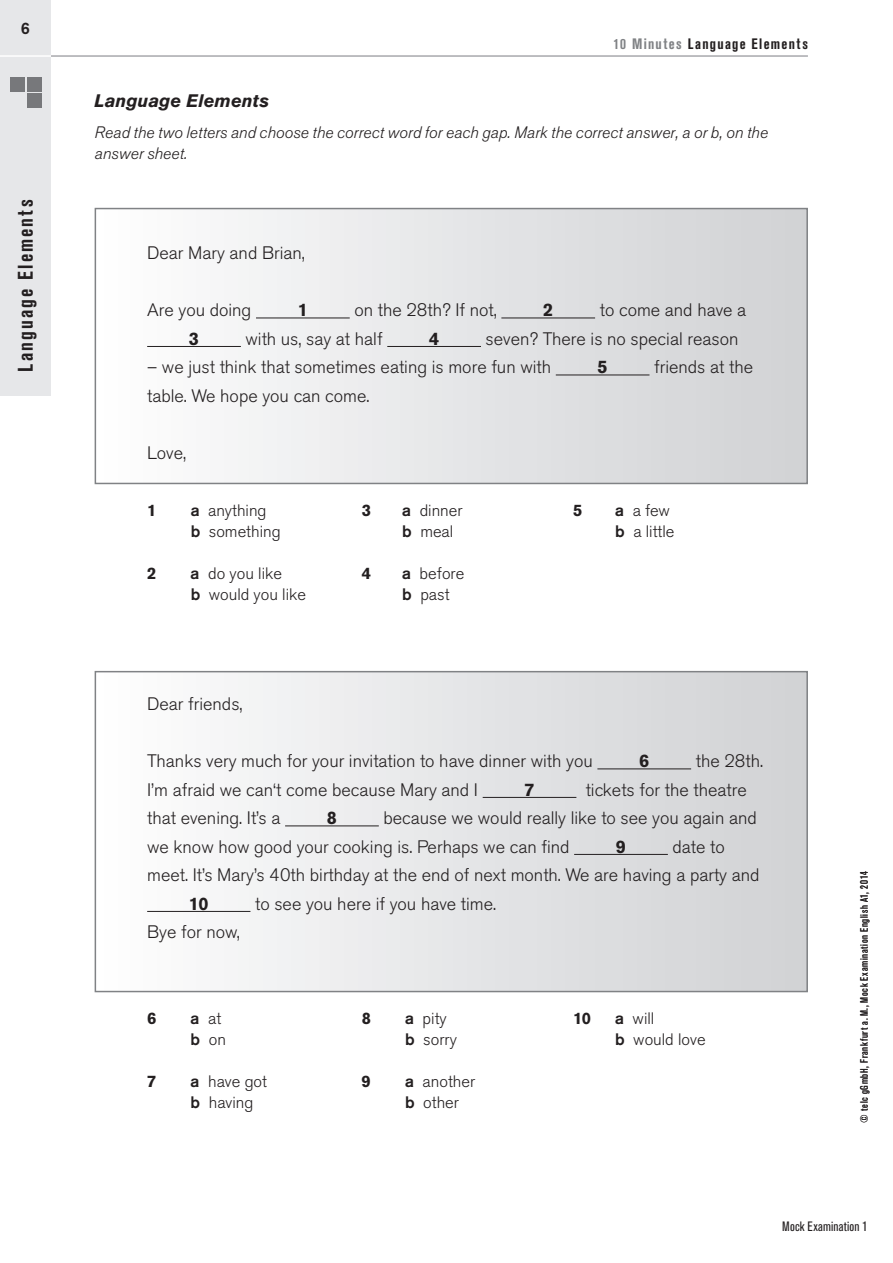
<style>
.page{position:relative;width:893px;height:1263px;background:#fff}
.page>*{position:absolute;margin:0;border:0;box-sizing:border-box;transform-origin:0 0}
.t1{font:700 condensed 21px "Akzidenz Grotesk Pro";letter-spacing:.1em;color:#231f20}
.t2{font:300 18px/28.5px "Akzidenz Grotesk Pro";color:#231f20}
.t3{font:italic 700 18px "Akzidenz Grotesk Pro";color:#231f20}
.t4{font:700 18px "Akzidenz Grotesk Pro";color:#231f20}
.t5{font:300 16.5px "Akzidenz Grotesk Pro";color:#231f20}
.t6{font:italic 300 16.5px/21px "Akzidenz Grotesk Pro";color:#231f20}
.t7{font:700 16.5px "Akzidenz Grotesk Pro";color:#231f20}
.t8{font:500 16.5px "Akzidenz Grotesk Pro";color:#231f20}
.t9{font:700 condensed 15px "Akzidenz Grotesk Pro";letter-spacing:.085em;color:#231f20}
.t10{font:condensed 13.5px "Akzidenz Grotesk Pro";letter-spacing:.01em;color:#231f20}
.t11{font:condensed 10.5px "Akzidenz Grotesk Pro";letter-spacing:.06em;color:#231f20}
.s1{color:#808285}
.s2{font-weight:500}
</style>
<div class="page">
<div style="left:95px;top:209px;width:712px;height:274px;background:linear-gradient(to right,#fefefe,#cfd1d3)"></div>
<div style="left:95px;top:208px;width:713px;height:276px;border:2px solid #808285"></div>
<div style="left:95px;top:672px;width:712px;height:319px;background:linear-gradient(to right,#fdfefe,#d0d1d3)"></div>
<div style="left:95px;top:671px;width:713px;height:321px;border:2px solid #808285"></div>
<hr style="left:256px;top:317px;width:94px;height:1px;background:#231f20">
<hr style="left:501px;top:317px;width:94px;height:1px;background:#231f20">
<hr style="left:147px;top:346px;width:94px;height:1px;background:#231f20">
<hr style="left:387px;top:346px;width:94px;height:1px;background:#231f20">
<hr style="left:556px;top:374px;width:93px;height:1px;background:#231f20">
<hr style="left:597px;top:768px;width:94px;height:1px;background:#231f20">
<hr style="left:483px;top:797px;width:93px;height:1px;background:#231f20">
<hr style="left:285px;top:825px;width:94px;height:1px;background:#231f20">
<hr style="left:574px;top:854px;width:94px;height:1px;background:#231f20">
<hr style="left:147px;top:911px;width:103px;height:1px;background:#231f20">
<hr style="left:51px;top:55px;width:757px;height:2px;background:#a8a9ad">
<div style="left:0;top:0;width:51px;height:395px;background:#e6e7e9"></div>
<hr style="left:0;top:55px;width:51px;height:2px;background:#fff">
<div style="left:10px;top:77px;width:15px;height:15px;background:#77787b"></div>
<div style="left:27px;top:77px;width:14px;height:15px;background:#77787b"></div>
<div style="left:27px;top:94px;width:14px;height:14px;background:#77787b"></div>
<p class="t8" style="left:21px;top:18px;width:11px">6</p>
<p class="t1" style="left:12px;top:372px;width:174px;rotate:-90deg">Language Elements</p>
<p class="t9" style="left:613px;top:34px;width:196px"><span class="s1">10 Minutes</span> Language Elements</p>
<p class="t3" style="left:95px;top:89px;width:176px">Language Elements</p>
<p class="t6" style="left:95px;top:122px;width:675px">Read the two letters and choose the correct word for each gap. Mark the correct answer, a or b, on the answer sheet.</p>
<p class="t2" style="left:147px;top:239px;width:159px">Dear Mary and Brian,</p>
<p class="t2" style="left:147px;top:296px;width:106px">Are you doing</p>
<p class="t4" style="left:298px;top:298px;width:12px">1</p>
<p class="t2" style="left:354px;top:296px;width:144px">on the 28th? If not,</p>
<p class="t4" style="left:543px;top:298px;width:12px">2</p>
<p class="t2" style="left:600px;top:296px;width:148px">to come and have a</p>
<p class="t4" style="left:189px;top:327px;width:12px">3</p>
<p class="t2" style="left:246px;top:324px;width:139px">with us, say at half</p>
<p class="t4" style="left:429px;top:327px;width:12px">4</p>
<p class="t2" style="left:486px;top:324px;width:254px">seven? There is no special reason</p>
<p class="t2" style="left:147px;top:353px;width:405px">– we just think that sometimes eating is more fun with</p>
<p class="t4" style="left:598px;top:355px;width:12px">5</p>
<p class="t2" style="left:654px;top:353px;width:100px">friends at the</p>
<p class="t2" style="left:147px;top:381px;width:224px">table. We hope you can come.</p>
<p class="t2" style="left:147px;top:438px;width:41px">Love,</p>
<p class="t7" style="left:147px;top:500px;width:11px">1</p>
<p class="t5" style="left:191px;top:500px;width:77px"><span class="s2">a</span> anything</p>
<p class="t7" style="left:362px;top:500px;width:11px">3</p>
<p class="t5" style="left:402px;top:500px;width:62px"><span class="s2">a</span> dinner</p>
<p class="t7" style="left:573px;top:500px;width:11px">5</p>
<p class="t5" style="left:615px;top:500px;width:56px"><span class="s2">a</span> a few</p>
<p class="t5" style="left:191px;top:521px;width:91px"><span class="s2">b</span> something</p>
<p class="t5" style="left:402px;top:521px;width:53px"><span class="s2">b</span> meal</p>
<p class="t5" style="left:615px;top:521px;width:61px"><span class="s2">b</span> a little</p>
<p class="t7" style="left:147px;top:563px;width:11px">2</p>
<p class="t5" style="left:191px;top:563px;width:93px"><span class="s2">a</span> do you like</p>
<p class="t7" style="left:362px;top:563px;width:11px">4</p>
<p class="t5" style="left:402px;top:563px;width:64px"><span class="s2">a</span> before</p>
<p class="t5" style="left:191px;top:584px;width:117px"><span class="s2">b</span> would you like</p>
<p class="t5" style="left:402px;top:584px;width:49px"><span class="s2">b</span> past</p>
<p class="t2" style="left:147px;top:689px;width:97px">Dear friends,</p>
<p class="t2" style="left:147px;top:746px;width:447px">Thanks very much for your invitation to have dinner with you</p>
<p class="t4" style="left:639px;top:749px;width:12px">6</p>
<p class="t2" style="left:696px;top:746px;width:69px">the 28th.</p>
<p class="t2" style="left:147px;top:775px;width:332px">I’m afraid we can‘t come because Mary and I</p>
<p class="t4" style="left:524px;top:778px;width:12px">7</p>
<p class="t2" style="left:586px;top:775px;width:163px">tickets for the theatre</p>
<p class="t2" style="left:147px;top:803px;width:135px">that evening. It’s a</p>
<p class="t4" style="left:327px;top:806px;width:12px">8</p>
<p class="t2" style="left:147px;top:803px;width:611px;text-indent:236px">because we would really like to see you again and we know how good your cooking is. Perhaps we can find</p>
<p class="t2" style="left:147px;top:832px;width:614px;text-indent:525px">date to meet. It’s Mary’s 40th birthday at the end of next month. We are having a party and</p>
<p class="t4" style="left:189px;top:892px;width:21px">10</p>
<p class="t2" style="left:255px;top:889px;width:243px">to see you here if you have time.</p>
<p class="t2" style="left:147px;top:917px;width:94px">Bye for now,</p>
<p class="t4" style="left:616px;top:835px;width:12px">9</p>
<p class="t7" style="left:147px;top:1008px;width:11px">6</p>
<p class="t5" style="left:191px;top:1008px;width:32px"><span class="s2">a</span> at</p>
<p class="t7" style="left:362px;top:1008px;width:11px">8</p>
<p class="t5" style="left:405px;top:1008px;width:43px"><span class="s2">a</span> pity</p>
<p class="t7" style="left:573px;top:1008px;width:20px">10</p>
<p class="t5" style="left:615px;top:1008px;width:41px"><span class="s2">a</span> will</p>
<p class="t5" style="left:191px;top:1029px;width:37px"><span class="s2">b</span> on</p>
<p class="t5" style="left:405px;top:1029px;width:53px"><span class="s2">b</span> sorry</p>
<p class="t5" style="left:615px;top:1029px;width:92px"><span class="s2">b</span> would love</p>
<p class="t7" style="left:147px;top:1071px;width:11px">7</p>
<p class="t5" style="left:191px;top:1071px;width:78px"><span class="s2">a</span> have got</p>
<p class="t7" style="left:362px;top:1071px;width:11px">9</p>
<p class="t5" style="left:405px;top:1071px;width:72px"><span class="s2">a</span> another</p>
<p class="t5" style="left:191px;top:1092px;width:64px"><span class="s2">b</span> having</p>
<p class="t5" style="left:405px;top:1092px;width:55px"><span class="s2">b</span> other</p>
<p class="t11" style="left:857px;top:1122px;width:253px;rotate:-90deg">© telc gGmbH, Frankfurt a. M., Mock Examination English A1, 2014</p>
<p class="t10" style="left:782px;top:1217px;width:87px">Mock Examination 1</p>
</div>
